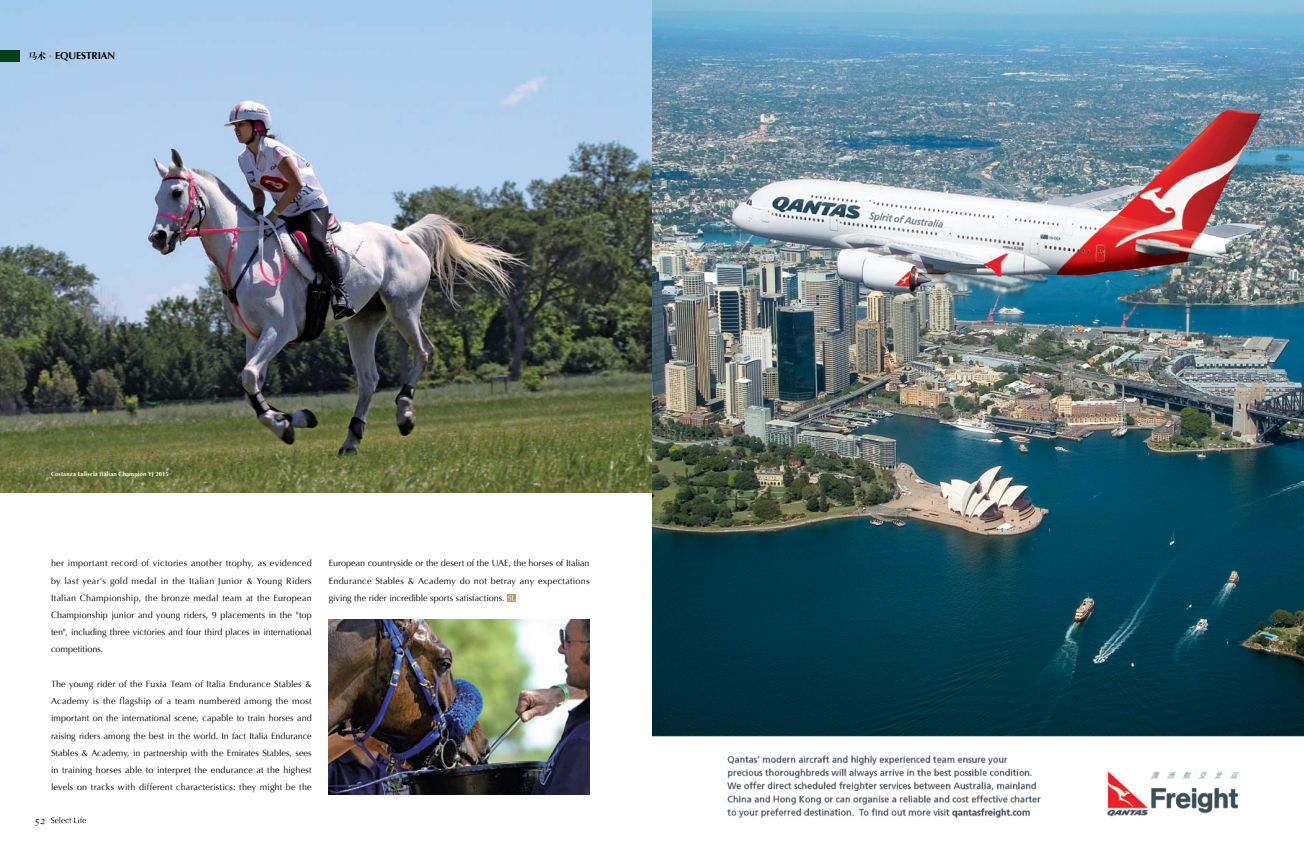
<style>
.page{position:relative;width:1304px;height:851px;background:#fff}
.page>*{position:absolute;margin:0;border:0;box-sizing:border-box;transform-origin:0 0}
.t1{font:700 10px "Optima";letter-spacing:-.005em;color:#000}
.t2{font:10px "Apple Chancery";color:#000}
.t3{font:9px/17.2px "Optima";color:#000;text-align:justify}
.t4{font:700 6px "Optima";letter-spacing:.02em;color:#fff}
.s1{font-family:"FZXBSJW GB1 0";font-weight:400;font-size:9px}
</style>
<div class="page">
<svg style="left:51px;top:817px;width:35px;height:6px"></svg>
<img style="left:0;top:0;width:652px;height:493px">
<div style="left:0;top:50px;width:20px;height:12px;background:#00411a"></div>
<svg style="left:507px;top:594px;width:9px;height:7px"></svg>
<svg style="left:508px;top:595px;width:7px;height:5px"></svg>
<img style="left:328px;top:619px;width:262px;height:175px">
<img style="left:652px;top:0;width:651px;height:818px">
<p class="t1" style="left:28px;top:50px;width:89px"><span class="s1">马术</span> EQUESTRIAN</p>
<p class="t4" style="left:51px;top:470px;width:119px">Costanza Laliscia Italian Champion YJ 2015</p>
<p class="t3" style="left:51px;top:554px;width:262px">her important record of victories another trophy, as evidenced by last year's gold medal in the Italian Junior &amp; Young Riders Italian Championship, the bronze medal team at the European Championship junior and young riders, 9 placements in the "top ten", including three victories and four third places in international competitions.</p>
<p class="t3" style="left:51px;top:675px;width:262px">The young rider of the Fuxia Team of Italia Endurance Stables &amp; Academy is the flagship of a team numbered among the most important on the international scene, capable to train horses and raising riders among the best in the world. In fact Italia Endurance Stables &amp; Academy, in partnership with the Emirates Stables, sees in training horses able to interpret the endurance at the highest levels on tracks with different characteristics: they might be the</p>
<p class="t2" style="left:35px;top:812px;width:12px">52</p>
<p class="t3" style="left:329px;top:554px;width:262px">European countryside or the desert of the UAE, the horses of Italian Endurance Stables &amp; Academy do not betray any expectations giving the rider incredible sports satisfactions.</p>
</div>
